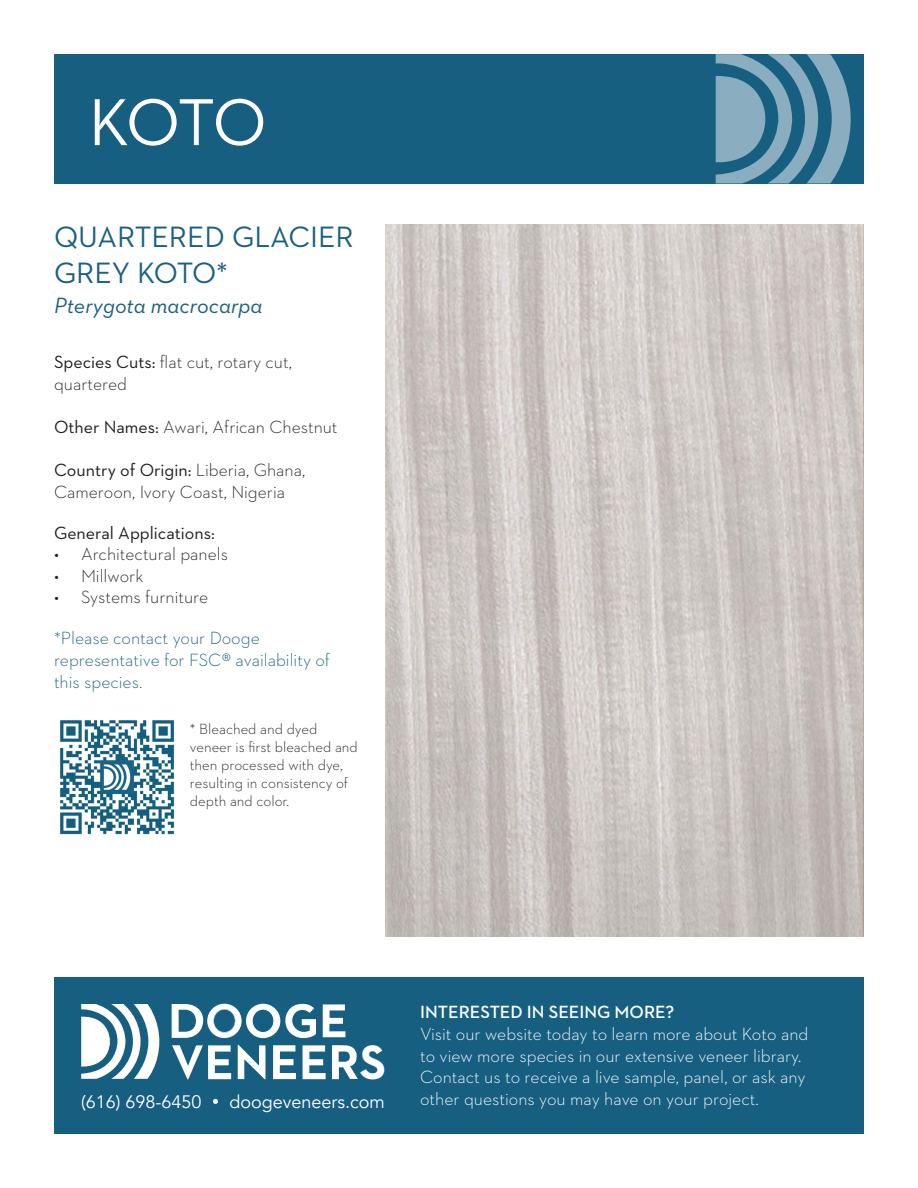
<style>
.page{position:relative;width:918px;height:1188px;background:#fff}
.page>*{position:absolute;margin:0;border:0;box-sizing:border-box;transform-origin:0 0}
.t1{font:67.5px "Neutraface 2 Text";color:#fff}
.t2{font:700 49.2px "Neutraface 2 Text";color:#fff}
.t3{font:30px/36px "Neutraface 2 Text";color:#1a6082}
.t4{font:italic 22.5px "Neutraface 2 Text";color:#1a6082}
.t5{font:300 18px/21.6px "Neutraface 2 Text";color:#231f20}
.t6{font:300 18px/21.6px "Neutraface 2 Text";color:#fff}
.t7{font:300 18px/21.6px "Neutraface 2 Text";color:#1a6082}
.t8{font:18px "Avenir";color:#fff}
.t9{font:600 18px "Neutraface 2 Text";color:#fff}
.t10{font:18px "Neutraface 2 Text";color:#231f20}
.t11{font:300 15px/18px "Neutraface 2 Text";color:#231f20}
.s1{font-weight:400}
</style>
<div class="page">
<div style="left:54px;top:977px;width:810px;height:157px;background:#175f81"></div>
<svg style="left:81px;top:1004px;width:78px;height:75px"></svg>
<svg style="left:172px;top:1003px;width:144px;height:36px"></svg>
<svg style="left:323px;top:1004px;width:22px;height:33px"></svg>
<svg style="left:273px;top:1045px;width:23px;height:34px"></svg>
<svg style="left:303px;top:1045px;width:23px;height:34px"></svg>
<svg style="left:172px;top:1045px;width:59px;height:34px"></svg>
<svg style="left:238px;top:1045px;width:27px;height:34px"></svg>
<svg style="left:332px;top:1045px;width:26px;height:34px"></svg>
<img style="left:386px;top:224px;width:478px;height:713px">
<svg style="left:213px;top:1099px;width:5px;height:5px"></svg>
<div style="left:54px;top:54px;width:810px;height:130px;background:#175f81"></div>
<svg style="left:716px;top:54px;width:135px;height:129px"></svg>
<img style="left:60px;top:720px;width:115px;height:115px">
<p class="t1" style="left:89px;top:80px;width:180px">KOTO</p>
<p class="t3" style="left:54px;top:219px;width:301px">QUARTERED GLACIER<br>GREY KOTO*</p>
<p class="t4" style="left:54px;top:292px;width:210px">Pterygota macrocarpa</p>
<p class="t5" style="left:54px;top:351px;width:239px"><span class="s1">Species Cuts:</span> flat cut, rotary cut, quartered</p>
<p class="t5" style="left:54px;top:416px;width:285px"><span class="s1">Other Names:</span> Awari, African Chestnut</p>
<p class="t5" style="left:54px;top:459px;width:253px"><span class="s1">Country of Origin:</span> Liberia, Ghana,<br>Cameroon, Ivory Coast, Nigeria</p>
<p class="t10" style="left:54px;top:521px;width:162px">General Applications:</p>
<p class="t5" style="left:54px;top:543px;width:176px">• Architectural panels</p>
<p class="t5" style="left:54px;top:565px;width:91px">• Millwork</p>
<p class="t5" style="left:54px;top:586px;width:156px">• Systems furniture</p>
<p class="t7" style="left:54px;top:627px;width:277px">*Please contact your Dooge representative for FSC® availability of this species.</p>
<p class="t11" style="left:190px;top:719px;width:169px">* Bleached and dyed veneer is first bleached and then processed with dye, resulting in consistency of depth and color.</p>
<p class="t2" style="left:360px;top:1031px;width:28px">S</p>
<p class="t8" style="left:81px;top:1091px;width:122px">(616) 698-6450</p>
<p class="t8" style="left:230px;top:1091px;width:157px">doogeveneers.com</p>
<p class="t9" style="left:420px;top:1001px;width:256px">INTERESTED IN SEEING MORE?</p>
<p class="t6" style="left:420px;top:1023px;width:390px">Visit our website today to learn more about Koto and to view more species in our extensive veneer library.<br>Contact us to receive a live sample, panel, or ask any other questions you may have on your project.</p>
</div>
